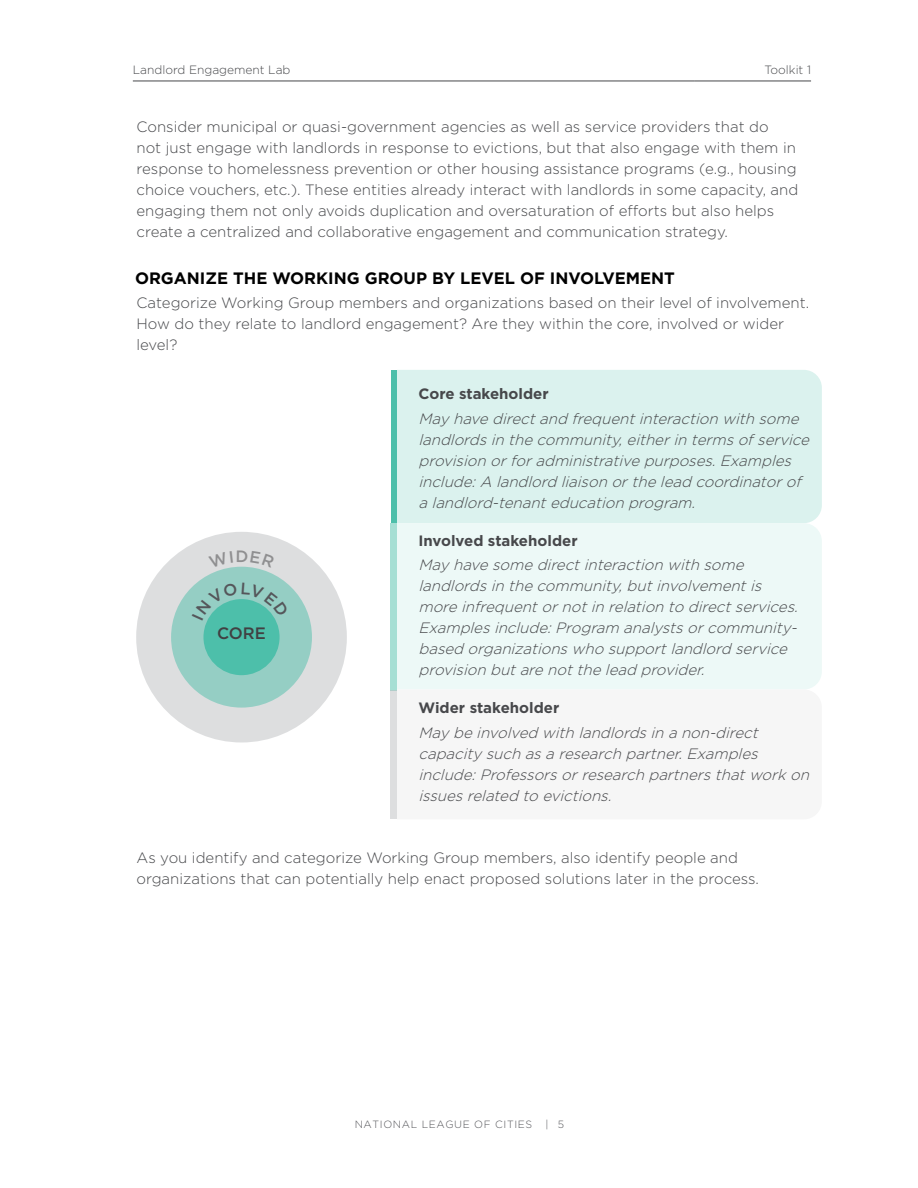
<style>
.page{position:relative;width:918px;height:1188px;background:#fff}
.page>*{position:absolute;margin:0;border:0;box-sizing:border-box;transform-origin:0 0}
.t1{font:700 16.5px "Gotham";color:#000}
.t2{font:500 16.5px "Gotham";color:#414042}
.t3{font:300 15px/21px "Gotham";color:#47484b}
.t4{font:italic 300 15px/21px "Gotham";color:#47484b}
.t5{font:700 15px "Gotham";color:#47484b}
.t6{font:300 12px "Gotham";color:#47484b}
.t7{font:300 10.5px "Gotham";letter-spacing:.06em;color:#55565a}
</style>
<div class="page">
<div style="left:391px;top:370px;width:6px;height:153px;background:#4dbfaa"></div>
<div style="left:391px;top:523px;width:6px;height:168px;background:#a6dfd4"></div>
<div style="left:391px;top:691px;width:6px;height:128px;background:#dddedf"></div>
<div style="left:397px;top:370px;width:425px;height:153px;background:#dbf2ee"></div>
<div style="left:397px;top:523px;width:425px;height:166px;background:#edf9f7"></div>
<hr style="left:133px;top:81px;width:561px;height:1px;background:#47484b">
<hr style="left:694px;top:81px;width:117px;height:1px;background:#47484b">
<div style="left:136px;top:532px;width:211px;height:210px;background:#dddedf;border-radius:50%"></div>
<div style="left:171px;top:567px;width:141px;height:141px;background:#95cec4;border-radius:50%"></div>
<div style="left:203px;top:599px;width:77px;height:76px;background:#4dbfaa;border-radius:50%"></div>
<svg style="left:229px;top:566px;width:25px;height:2px"></svg>
<svg style="left:192px;top:583px;width:97px;height:37px"></svg>
<p class="t6" style="left:133px;top:63px;width:159px">Landlord Engagement Lab</p>
<p class="t6" style="left:765px;top:63px;width:48px">Toolkit 1</p>
<p class="t3" style="left:136px;top:116px;width:663px">Consider municipal or quasi-government agencies as well as service providers that do<br>not just engage with landlords in response to evictions, but that also engage with them in response to homelessness prevention or other housing assistance programs (e.g., housing choice vouchers, etc.). These entities already interact with landlords in some capacity, and engaging them not only avoids duplication and oversaturation of efforts but also helps create a centralized and collaborative engagement and communication strategy.</p>
<p class="t1" style="left:135px;top:267px;width:542px">ORGANIZE THE WORKING GROUP BY LEVEL OF INVOLVEMENT</p>
<p class="t3" style="left:136px;top:292px;width:674px">Categorize Working Group members and organizations based on their level of involvement.<br>How do they relate to landlord engagement? Are they within the core, involved or wider level?</p>
<p class="t5" style="left:418px;top:384px;width:132px">Core stakeholder</p>
<p class="t4" style="left:418px;top:408px;width:397px">Mayhavedirectand frequentinteraction with some landlordsin thecommunity,eitherin termsofservice provision orforadministrativepurposes.Examples include:A landlord liaison orthelead coordinatorof alandlord-tenanteducation program.</p>
<p class="t5" style="left:418px;top:531px;width:161px">Involved stakeholder</p>
<p class="t4" style="left:418px;top:554px;width:386px">Mayhavesomedirectinteraction with some landlordsin thecommunity,butinvolvementis moreinfrequentornotin relation to directservices.<br>Examplesinclude:Program analystsorcommunity&shy;based organizationswho supportlandlord service provision butarenotthelead provider.</p>
<p class="t5" style="left:418px;top:698px;width:142px">Wider stakeholder</p>
<p class="t4" style="left:418px;top:722px;width:397px">Maybeinvolved with landlordsin anon-direct capacitysuch asaresearch partner.Examples include:Professorsorresearch partnersthatworkon issuesrelated to evictions.</p>
<p class="t2" style="left:217px;top:622px;width:50px">CORE</p>
<p class="t3" style="left:136px;top:847px;width:624px">As you identify and categorize Working Group members, also identify people and organizations that can potentially help enact proposed solutions later in the process.</p>
<p class="t7" style="left:355px;top:1117px;width:179px">NATIONAL LEAGUE OF CITIES</p>
<p class="t7" style="left:546px;top:1117px;width:20px">| 5</p>
</div>
